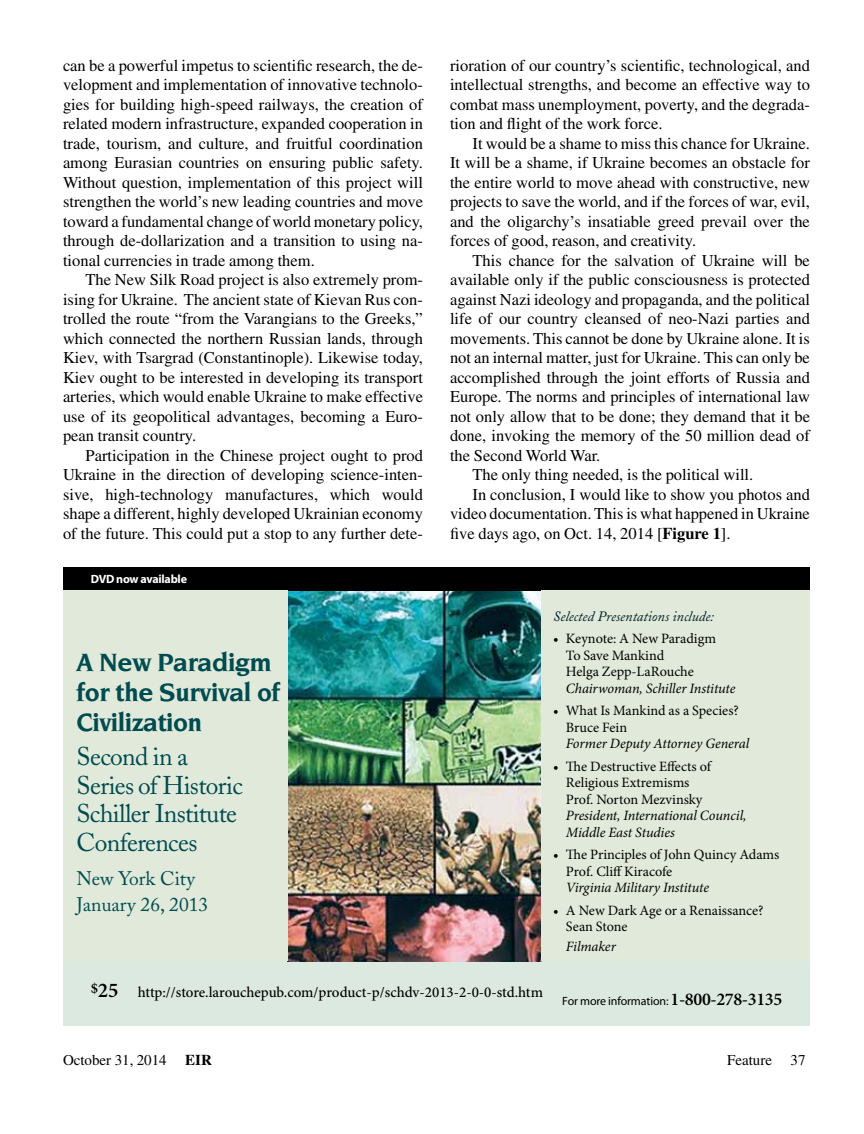
<style>
.page{position:relative;width:864px;height:1134px;background:#fff}
.page>*{position:absolute;margin:0;border:0;box-sizing:border-box;transform-origin:0 0}
.t1{font:700 27px/30px "Novarese";letter-spacing:-.02em;color:#004b50}
.t2{font:25.5px/28.5px "Adobe Caslon";letter-spacing:-.025em;color:#004b50}
.t3{font:19.5px/25.5px "Adobe Caslon";color:#004b50}
.t4{font:16.5px/19.5px "Times";color:#000;text-align:justify}
.t5{font:500 15px "Minion Pro";letter-spacing:-.005em;color:#000}
.t6{font:15px "Times";color:#000}
.t7{font:14.25px/16.5px "Minion Pro";color:#000}
.t8{font:italic 14.25px/16.5px "Minion Pro";letter-spacing:-.01em;color:#000}
.t9{font:italic 14.25px "Adobe Caslon";color:#001e27}
.t10{font:12px "Myriad Pro";letter-spacing:-.01em;color:#000}
.t11{font:700 12px "Myriad Pro";letter-spacing:-.02em;color:#fff}
.s1{font-weight:700}
.s2{font-weight:600;font-size:21px}
.s3{font-family:"Minion Pro";font-weight:600;font-size:18px}
</style>
<div class="page">
<div style="left:63px;top:567px;width:747px;height:459px;background:#dce9e0"></div>
<img style="left:288px;top:591px;width:253px;height:370px">
<div style="left:64px;top:567px;width:746px;height:24px;background:#000"></div>
<div style="left:541px;top:591px;width:269px;height:370px;background:#e1eada"></div>
<div style="left:63px;top:591px;width:224px;height:370px;background:#e1eada"></div>
<p class="t4" style="left:63px;top:55px;width:362px">can be a powerful impetus to scientific research, the de&shy;velopment and implementation of innovative technolo&shy;gies for building high-speed railways, the creation of related modern infrastructure, expanded cooperation in trade, tourism, and culture, and fruitful coordination among Eurasian countries on ensuring public safety.<br>Without question, implementation of this project will strengthen the world’s new leading countries and move toward a fundamental change of world monetary policy, through de-dollarization and a transition to using na&shy;tional currencies in trade among them.</p>
<p class="t4" style="left:63px;top:270px;width:362px;text-indent:23px">The New Silk Road project is also extremely prom&shy;ising for Ukraine. The ancient state of Kievan Rus con&shy;trolled the route “from the Varangians to the Greeks,” which connected the northern Russian lands, through Kiev, with Tsargrad (Constantinople). Likewise today, Kiev ought to be interested in developing its transport arteries, which would enable Ukraine to make effective use of its geopolitical advantages, becoming a Euro&shy;pean transit country.</p>
<p class="t4" style="left:63px;top:445px;width:362px;text-indent:23px">Participation in the Chinese project ought to prod Ukraine in the direction of developing science-inten&shy;sive, high-technology manufactures, which would shape a different, highly developed Ukrainian economy of the future. This could put a stop to any further dete-</p>
<p class="t11" style="left:91px;top:571px;width:98px">DVD now available</p>
<h1 class="t1" style="left:76px;top:647px;width:206px">A New Paradigm for the Survival of<br>Civilization</h1>
<h2 class="t2" style="left:76px;top:743px;width:168px">Second in a<br>Series of Historic<br>Schiller Institute<br>Conferences</h2>
<p class="t3" style="left:76px;top:866px;width:133px">New York City<br>January 26, 2013</p>
<p class="t4" style="left:450px;top:55px;width:362px">rioration of our country’s scientific, technological, and intellectual strengths, and become an effective way to combat mass unemployment, poverty, and the degrada&shy;tion and flight of the work force.</p>
<p class="t4" style="left:450px;top:133px;width:361px;text-indent:23px">It would be a shame to miss this chance for Ukraine.<br>It will be a shame, if Ukraine becomes an obstacle for the entire world to move ahead with constructive, new projects to save the world, and if the forces of war, evil, and the oligarchy’s insatiable greed prevail over the forces of good, reason, and creativity.</p>
<p class="t4" style="left:473px;top:250px;width:339px">This chance for the salvation of Ukraine will be</p>
<p class="t4" style="left:450px;top:270px;width:362px">available only if the public consciousness is protected</p>
<p class="t4" style="left:450px;top:289px;width:362px">against Nazi ideology and propaganda, and the political</p>
<p class="t4" style="left:450px;top:309px;width:362px">life of our country cleansed of neo-Nazi parties and</p>
<p class="t4" style="left:450px;top:328px;width:361px">movements. This cannot be done by Ukraine alone. It is</p>
<p class="t4" style="left:450px;top:348px;width:361px">not an internal matter, just for Ukraine. This can only be</p>
<p class="t4" style="left:450px;top:367px;width:362px">accomplished through the joint efforts of Russia and</p>
<p class="t4" style="left:450px;top:387px;width:362px">Europe. The norms and principles of international law</p>
<p class="t4" style="left:450px;top:406px;width:362px">not only allow that to be done; they demand that it be</p>
<p class="t4" style="left:450px;top:426px;width:361px">done, invoking the memory of the 50 million dead of</p>
<p class="t4" style="left:450px;top:445px;width:152px">the Second World War.</p>
<p class="t4" style="left:473px;top:465px;width:282px">The only thing needed, is the political will.</p>
<p class="t4" style="left:473px;top:484px;width:339px">In conclusion, I would like to show you photos and</p>
<p class="t4" style="left:450px;top:504px;width:361px">video documentation. This is what happened in Ukraine</p>
<p class="t4" style="left:450px;top:523px;width:282px">five days ago, on Oct. 14, 2014 [<span class="s1">Figure 1</span>].</p>
<p class="t9" style="left:553px;top:608px;width:162px">Selected Presentations include:</p>
<p class="t7" style="left:566px;top:630px;width:152px;text-indent:-13px">• Keynote: A New Paradigm<br>To Save Mankind<br>Helga Zepp-LaRouche</p>
<p class="t8" style="left:566px;top:680px;width:171px">Chairwoman, Schiller Institute</p>
<p class="t7" style="left:566px;top:702px;width:175px;text-indent:-13px">• What Is Mankind as a Species?<br>Bruce Fein</p>
<p class="t8" style="left:566px;top:735px;width:185px">Former Deputy Attorney General</p>
<p class="t7" style="left:566px;top:758px;width:147px;text-indent:-13px">• The Destructive Effects of<br>Religious Extremisms<br>Prof. Norton Mezvinsky</p>
<p class="t8" style="left:566px;top:807px;width:182px">President, International Council,<br>Middle East Studies</p>
<p class="t7" style="left:566px;top:846px;width:215px;text-indent:-13px">• The Principles of John Quincy Adams<br>Prof. Cliff Kiracofe</p>
<p class="t8" style="left:566px;top:879px;width:145px">Virginia Military Institute</p>
<p class="t7" style="left:566px;top:902px;width:199px;text-indent:-13px">• A New Dark Age or a Renaissance?<br>Sean Stone</p>
<p class="t8" style="left:566px;top:938px;width:51px">Filmaker</p>
<p class="t5" style="left:91px;top:982px;width:454px"><sup>$</sup><span class="s2">25</span> http://store.larouchepub.com/product-p/schdv-2013-2-0-0-std.htm</p>
<p class="t10" style="left:562px;top:993px;width:221px">For more information: <span class="s3">1-800-278-3135</span></p>
<p class="t6" style="left:63px;top:1052px;width:150px">October 31, 2014 <span class="s1">EIR</span></p>
<p class="t6" style="left:727px;top:1052px;width:80px">Feature 37</p>
</div>
